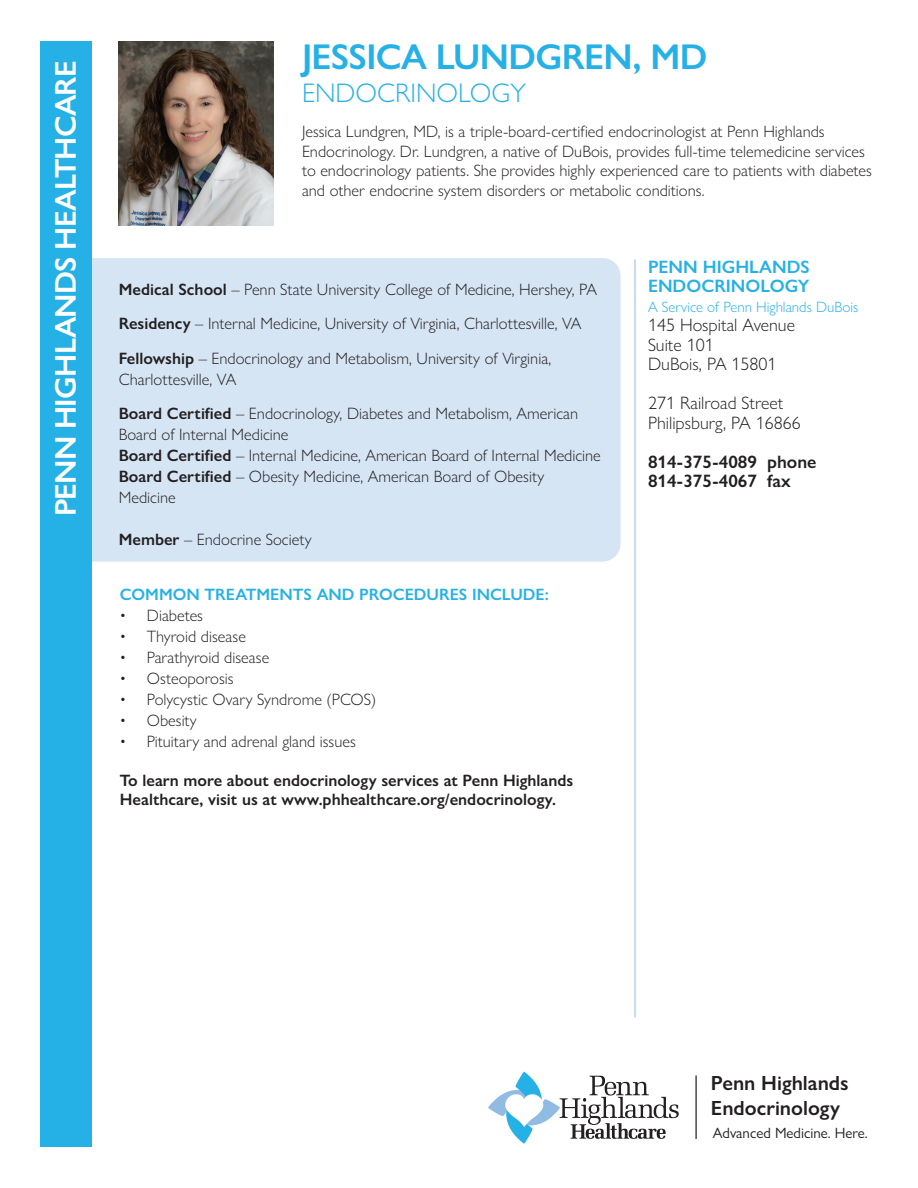
<style>
.page{position:relative;width:918px;height:1188px;background:#fff}
.page>*{position:absolute;margin:0;border:0;box-sizing:border-box;transform-origin:0 0}
.t1{font:600 36px "Gill Sans Nova";letter-spacing:-.02em;color:#26b1e6}
.t2{font:600 30px "Gill Sans Nova";letter-spacing:-.025em;color:#fff}
.t3{font:300 27px "Gill Sans Nova";color:#26b1e6}
.t4{font:600 20.55px/24.3px "Gill Sans Nova";color:#231f20}
.t5{font:300 18px/19.5px "Gill Sans Nova";color:#231f20}
.t6{font:600 18px/19.5px "Gill Sans Nova";color:#231f20}
.t7{font:600 18px/19.5px "Gill Sans Nova";color:#26b1e6}
.t8{font:300 16.5px/34.5px "Gill Sans Nova";color:#231f20}
.t9{font:600 16.5px/19.5px "Gill Sans Nova";color:#231f20}
.t10{font:600 16.5px "Gill Sans Nova";color:#26b1e6}
.t11{font:300 15px "Gill Sans Nova";color:#26b1e6}
.t12{font:15px "Gill Sans Nova";color:#231f20}
.s1{font-weight:600}
</style>
<div class="page">
<img style="left:119px;top:41px;width:154px;height:185px">
<div style="left:59px;top:258px;width:562px;height:304px;background:#d6e5f4;border-radius:18px"></div>
<div style="left:41px;top:41px;width:51px;height:1106px;background:#26b1e6"></div>
<hr style="left:635px;top:260px;width:1px;height:757px;background:#90bce4">
<svg style="left:488px;top:1071px;width:191px;height:73px"></svg>
<hr style="left:695px;top:1075px;width:2px;height:64px;background:#231f20">
<h2 class="t2" style="left:47px;top:516px;width:457px;rotate:-90deg">PENN HIGHLANDS HEALTHCARE</h2>
<h1 class="t1" style="left:302px;top:35px;width:407px">JESSICA LUNDGREN, MD</h1>
<h3 class="t3" style="left:302px;top:77px;width:225px">ENDOCRINOLOGY</h3>
<p class="t8" style="left:302px;top:122px;width:572px;line-height:19.5px">Jessica Lundgren, MD, is a triple-board-certified endocrinologist at Penn Highlands Endocrinology. Dr. Lundgren, a native of DuBois, provides full-time telemedicine services to endocrinology patients. She provides highly experienced care to patients with diabetes and other endocrine system disorders or metabolic conditions.</p>
<p class="t8" style="left:119px;top:272px;width:480px"><span class="s1">Medical School</span> – Penn State University College of Medicine, Hershey, PA<br><span class="s1">Residency</span> – Internal Medicine, University of Virginia, Charlottesville, VA<br><span class="s1">Fellowship</span> – Endocrinology and Metabolism, University of Virginia,</p>
<p class="t8" style="left:119px;top:362px;width:461px">Charlottesville, VA<br><span class="s1">Board Certified</span> – Endocrinology, Diabetes and Metabolism, American</p>
<p class="t8" style="left:119px;top:424px;width:484px;line-height:21px">Board of Internal Medicine<br><span class="s1">Board Certified</span> – Internal Medicine, American Board of Internal Medicine <span class="s1">Board Certified</span> – Obesity Medicine, American Board of Obesity Medicine</p>
<p class="t8" style="left:119px;top:522px;width:194px"><span class="s1">Member</span> – Endocrine Society</p>
<p class="t10" style="left:120px;top:584px;width:430px">COMMON TREATMENTS AND PROCEDURES INCLUDE:</p>
<p class="t8" style="left:120px;top:598px;width:85px">• Diabetes</p>
<p class="t8" style="left:120px;top:619px;width:128px">• Thyroid disease</p>
<p class="t8" style="left:120px;top:640px;width:151px">• Parathyroid disease</p>
<p class="t8" style="left:120px;top:661px;width:115px">• Osteoporosis</p>
<p class="t8" style="left:120px;top:682px;width:258px">• Polycystic Ovary Syndrome (PCOS)</p>
<p class="t8" style="left:120px;top:703px;width:79px">• Obesity</p>
<p class="t8" style="left:120px;top:724px;width:237px">• Pituitary and adrenal gland issues</p>
<p class="t9" style="left:120px;top:770px;width:455px">To learn more about endocrinology services at Penn Highlands<br>Healthcare, visit us at www.phhealthcare.org/endocrinology.</p>
<p class="t7" style="left:648px;top:257px;width:163px">PENN HIGHLANDS<br>ENDOCRINOLOGY</p>
<p class="t11" style="left:648px;top:297px;width:212px">A Service of Penn Highlands DuBois</p>
<p class="t5" style="left:648px;top:315px;width:148px">145 Hospital Avenue<br>Suite 101<br>DuBois, PA 15801</p>
<p class="t5" style="left:648px;top:393px;width:154px">271 Railroad Street<br>Philipsburg, PA 16866</p>
<p class="t6" style="left:648px;top:452px;width:170px">814-375-4089 phone<br>814-375-4067 fax</p>
<p class="t4" style="left:711px;top:1071px;width:139px">Penn Highlands<br>Endocrinology</p>
<p class="t12" style="left:713px;top:1124px;width:157px">Advanced Medicine. Here.</p>
</div>
